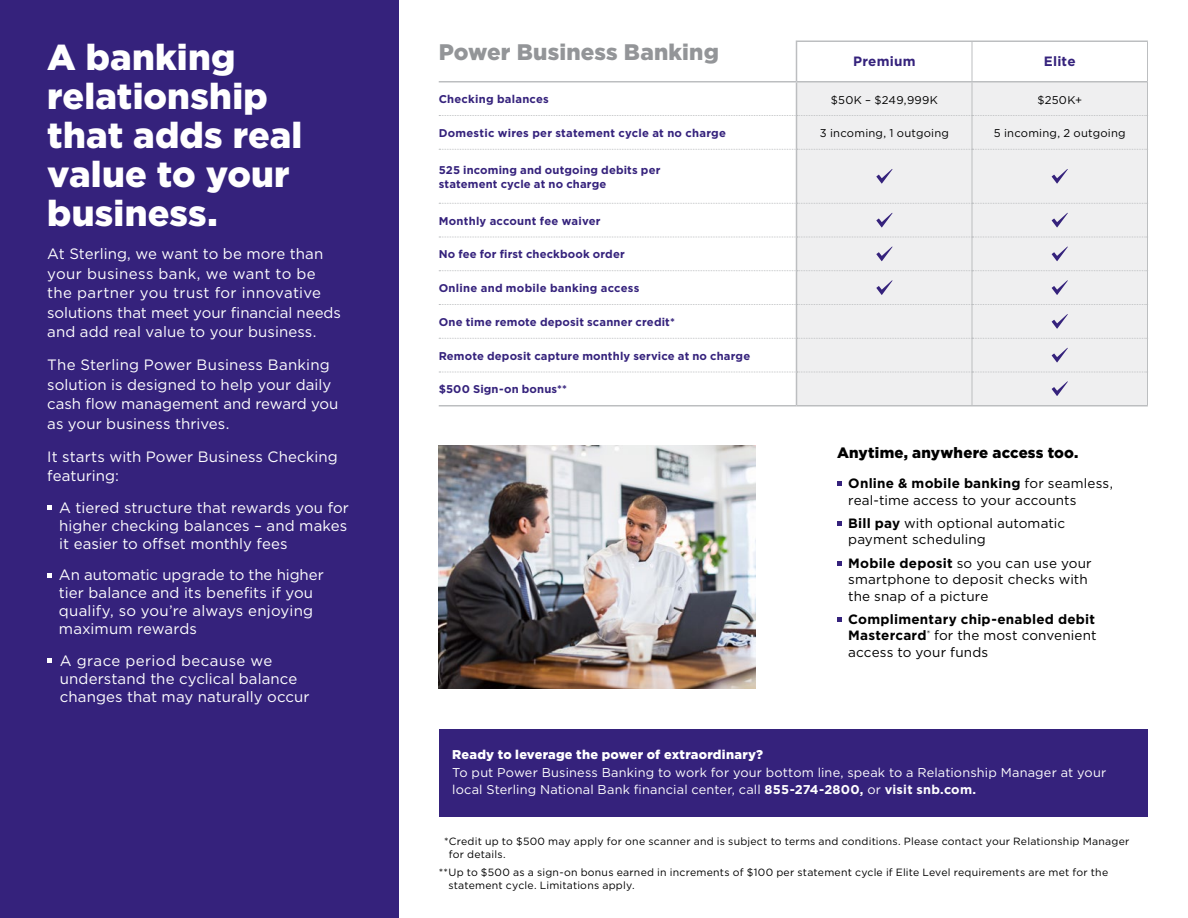
<style>
.page{position:relative;width:1188px;height:918px;background:#fff}
.page>*{position:absolute;margin:0;border:0;box-sizing:border-box;transform-origin:0 0}
.t1{font:900 36px/39px "Gotham";letter-spacing:.005em;color:#fff}
.t2{font:900 22.5px "Gotham";letter-spacing:.005em;color:#939598}
.t3{font:15px/19.5px "Gotham";letter-spacing:.005em;color:#fff}
.t4{font:900 15px "Gotham";letter-spacing:.015em;color:#000}
.t5{font:13.5px/16.5px "Gotham";letter-spacing:.01em;color:#000}
.t6{font:700 13.5px/16.5px "Gotham";letter-spacing:.015em;color:#000;text-align:justify}
.t7{font:700 13.5px "Gotham";letter-spacing:.015em;color:#35227c}
.t8{font:12.75px/17.2px "Gotham";letter-spacing:.015em;color:#fff}
.t9{font:900 12.75px "Gotham";letter-spacing:.02em;color:#fff}
.t10{font:700 11.25px/14.2px "Gotham";letter-spacing:.015em;color:#35227c}
.t11{font:11.25px "Gotham";letter-spacing:.02em;color:#000}
.t12{font:10.5px/12.8px "Gotham";letter-spacing:.02em;color:#000}
.s1{font-weight:700}
.s2{font-weight:400}
</style>
<div class="page">
<div style="left:0;top:0;width:399px;height:918px;background:#35227c"></div>
<img style="left:439px;top:446px;width:317px;height:242px">
<svg style="left:47px;top:505px;width:5px;height:5px"></svg>
<svg style="left:47px;top:573px;width:5px;height:4px"></svg>
<svg style="left:47px;top:658px;width:5px;height:5px"></svg>
<svg style="left:837px;top:481px;width:5px;height:5px"></svg>
<svg style="left:837px;top:521px;width:5px;height:5px"></svg>
<svg style="left:837px;top:561px;width:5px;height:4px"></svg>
<svg style="left:837px;top:617px;width:5px;height:5px"></svg>
<div style="left:797px;top:82px;width:350px;height:323px;background:#efeff0"></div>
<hr style="left:796px;top:40px;width:176px;height:2px;background:#bcbec0">
<hr style="left:796px;top:42px;width:1px;height:39px;background:#bcbec0">
<hr style="left:972px;top:40px;width:176px;height:2px;background:#bcbec0">
<hr style="left:796px;top:82px;width:1px;height:33px;background:#bcbec0">
<hr style="left:796px;top:116px;width:1px;height:33px;background:#bcbec0">
<hr style="left:796px;top:204px;width:1px;height:33px;background:#bcbec0">
<hr style="left:796px;top:271px;width:1px;height:33px;background:#bcbec0">
<hr style="left:972px;top:42px;width:1px;height:39px;background:#bcbec0">
<hr style="left:1147px;top:42px;width:1px;height:40px;background:#bcbec0">
<hr style="left:972px;top:82px;width:1px;height:33px;background:#bcbec0">
<hr style="left:1147px;top:82px;width:1px;height:34px;background:#bcbec0">
<hr style="left:972px;top:116px;width:1px;height:33px;background:#bcbec0">
<hr style="left:1147px;top:116px;width:1px;height:33px;background:#bcbec0">
<hr style="left:972px;top:150px;width:1px;height:53px;background:#bcbec0">
<hr style="left:1147px;top:149px;width:1px;height:54px;background:#bcbec0">
<hr style="left:972px;top:204px;width:1px;height:33px;background:#bcbec0">
<hr style="left:1147px;top:203px;width:1px;height:34px;background:#bcbec0">
<hr style="left:972px;top:237px;width:1px;height:33px;background:#bcbec0">
<hr style="left:1147px;top:237px;width:1px;height:34px;background:#bcbec0">
<hr style="left:972px;top:271px;width:1px;height:33px;background:#bcbec0">
<hr style="left:1147px;top:271px;width:1px;height:33px;background:#bcbec0">
<hr style="left:972px;top:305px;width:1px;height:33px;background:#bcbec0">
<hr style="left:1147px;top:304px;width:1px;height:34px;background:#bcbec0">
<hr style="left:972px;top:339px;width:1px;height:33px;background:#bcbec0">
<hr style="left:1147px;top:338px;width:1px;height:34px;background:#bcbec0">
<hr style="left:972px;top:372px;width:1px;height:33px;background:#bcbec0">
<hr style="left:1147px;top:372px;width:1px;height:33px;background:#bcbec0">
<svg style="left:439px;top:115px;width:708px;height:1px"></svg>
<svg style="left:439px;top:270px;width:708px;height:1px"></svg>
<svg style="left:439px;top:304px;width:708px;height:1px"></svg>
<svg style="left:439px;top:149px;width:708px;height:1px"></svg>
<svg style="left:439px;top:237px;width:708px;height:1px"></svg>
<svg style="left:439px;top:338px;width:708px;height:1px"></svg>
<svg style="left:439px;top:372px;width:708px;height:1px"></svg>
<hr style="left:796px;top:150px;width:1px;height:53px;background:#bcbec0">
<hr style="left:796px;top:237px;width:1px;height:33px;background:#bcbec0">
<hr style="left:796px;top:305px;width:1px;height:33px;background:#bcbec0">
<hr style="left:796px;top:339px;width:1px;height:33px;background:#bcbec0">
<hr style="left:796px;top:372px;width:1px;height:33px;background:#bcbec0">
<hr style="left:439px;top:81px;width:357px;height:1px;background:#bcbec0">
<hr style="left:796px;top:81px;width:176px;height:1px;background:#bcbec0">
<hr style="left:972px;top:81px;width:175px;height:1px;background:#bcbec0">
<svg style="left:439px;top:203px;width:708px;height:1px"></svg>
<hr style="left:439px;top:405px;width:357px;height:1px;background:#bcbec0">
<hr style="left:796px;top:405px;width:176px;height:1px;background:#bcbec0">
<hr style="left:972px;top:405px;width:176px;height:1px;background:#bcbec0">
<svg style="left:876px;top:169px;width:17px;height:15px"></svg>
<svg style="left:1052px;top:169px;width:16px;height:15px"></svg>
<svg style="left:876px;top:213px;width:17px;height:14px"></svg>
<svg style="left:1052px;top:213px;width:16px;height:14px"></svg>
<svg style="left:876px;top:247px;width:17px;height:14px"></svg>
<svg style="left:1052px;top:247px;width:16px;height:14px"></svg>
<svg style="left:876px;top:280px;width:17px;height:15px"></svg>
<svg style="left:1052px;top:280px;width:16px;height:15px"></svg>
<svg style="left:1052px;top:314px;width:16px;height:15px"></svg>
<svg style="left:1052px;top:348px;width:16px;height:14px"></svg>
<svg style="left:1052px;top:381px;width:16px;height:15px"></svg>
<div style="left:439px;top:729px;width:709px;height:88px;background:#35227c"></div>
<h1 class="t1" style="left:47px;top:38px;width:257px">A banking relationship that adds real value to your business.</h1>
<p class="t3" style="left:47px;top:244px;width:295px">At Sterling, we want to be more than your business bank, we want to be the partner you trust for innovative solutions that meet your financial needs and add real value to your business.</p>
<p class="t3" style="left:47px;top:355px;width:293px">The Sterling Power Business Banking solution is designed to help your daily cash flow management and reward you as your business thrives.</p>
<p class="t3" style="left:47px;top:446px;width:292px">It starts with Power Business Checking featuring:</p>
<p class="t3" style="left:59px;top:498px;width:291px;line-height:18px">A tiered structure that rewards you for higher checking balances – and makes it easier to offset monthly fees</p>
<p class="t3" style="left:59px;top:566px;width:266px;line-height:18px">An automatic upgrade to the higher tier balance and its benefits if you qualify, so you’re always enjoying maximum rewards</p>
<p class="t3" style="left:60px;top:651px;width:251px;line-height:18px">A grace period because we understand the cyclical balance changes that may naturally occur</p>
<h2 class="t2" style="left:439px;top:36px;width:282px">Power Business Banking</h2>
<p class="t7" style="left:853px;top:52px;width:64px">Premium</p>
<p class="t7" style="left:1044px;top:52px;width:33px">Elite</p>
<p class="t10" style="left:439px;top:92px;width:112px">Checking balances</p>
<p class="t11" style="left:831px;top:92px;width:109px">$50K – $249,999K</p>
<p class="t11" style="left:1037px;top:92px;width:46px">$250K+</p>
<p class="t10" style="left:439px;top:126px;width:289px">Domestic wires per statement cycle at no charge</p>
<p class="t11" style="left:820px;top:126px;width:131px">3 incoming, 1 outgoing</p>
<p class="t11" style="left:994px;top:126px;width:133px">5 incoming, 2 outgoing</p>
<p class="t10" style="left:439px;top:163px;width:223px">525 incoming and outgoing debits per statement cycle at no charge</p>
<p class="t10" style="left:439px;top:214px;width:163px">Monthly account fee waiver</p>
<p class="t10" style="left:439px;top:247px;width:188px">No fee for first checkbook order</p>
<p class="t10" style="left:439px;top:281px;width:202px">Online and mobile banking access</p>
<p class="t10" style="left:439px;top:315px;width:238px">One time remote deposit scanner credit*</p>
<p class="t10" style="left:439px;top:349px;width:313px">Remote deposit capture monthly service at no charge</p>
<p class="t10" style="left:439px;top:382px;width:130px">$500 Sign-on bonus**</p>
<p class="t4" style="left:837px;top:442px;width:243px">Anytime, anywhere access too.</p>
<p class="t5" style="left:848px;top:475px;width:266px"><span class="s1">Online &amp; mobile banking</span> for seamless, real-time access to your accounts</p>
<p class="t5" style="left:848px;top:514px;width:219px"><span class="s1">Bill pay</span> with optional automatic payment scheduling</p>
<p class="t5" style="left:848px;top:554px;width:245px"><span class="s1">Mobile deposit</span> so you can use your smartphone to deposit checks with the snap of a picture</p>
<p class="t6" style="left:848px;top:611px;width:250px">Complimentary chip-enabled debit Mastercard<sup>®</sup> <span class="s2">for the most convenient access to your funds</span></p>
<p class="t9" style="left:452px;top:746px;width:312px">Ready to leverage the power of extraordinary?</p>
<p class="t8" style="left:452px;top:763px;width:655px">To put Power Business Banking to work for your bottom line, speak to a Relationship Manager at your local Sterling National Bank financial center, call <span class="s1">855-274-2800,</span> or <span class="s1">visit snb.com.</span></p>
<p class="t12" style="left:449px;top:835px;width:682px;text-indent:-5px">*Credit up to $500 may apply for one scanner and is subject to terms and conditions. Please contact your Relationship Manager for details.</p>
<p class="t12" style="left:448px;top:866px;width:661px;text-indent:-10px">**Up to $500 as a sign-on bonus earned in increments of $100 per statement cycle if Elite Level requirements are met for the statement cycle. Limitations apply.</p>
</div>
